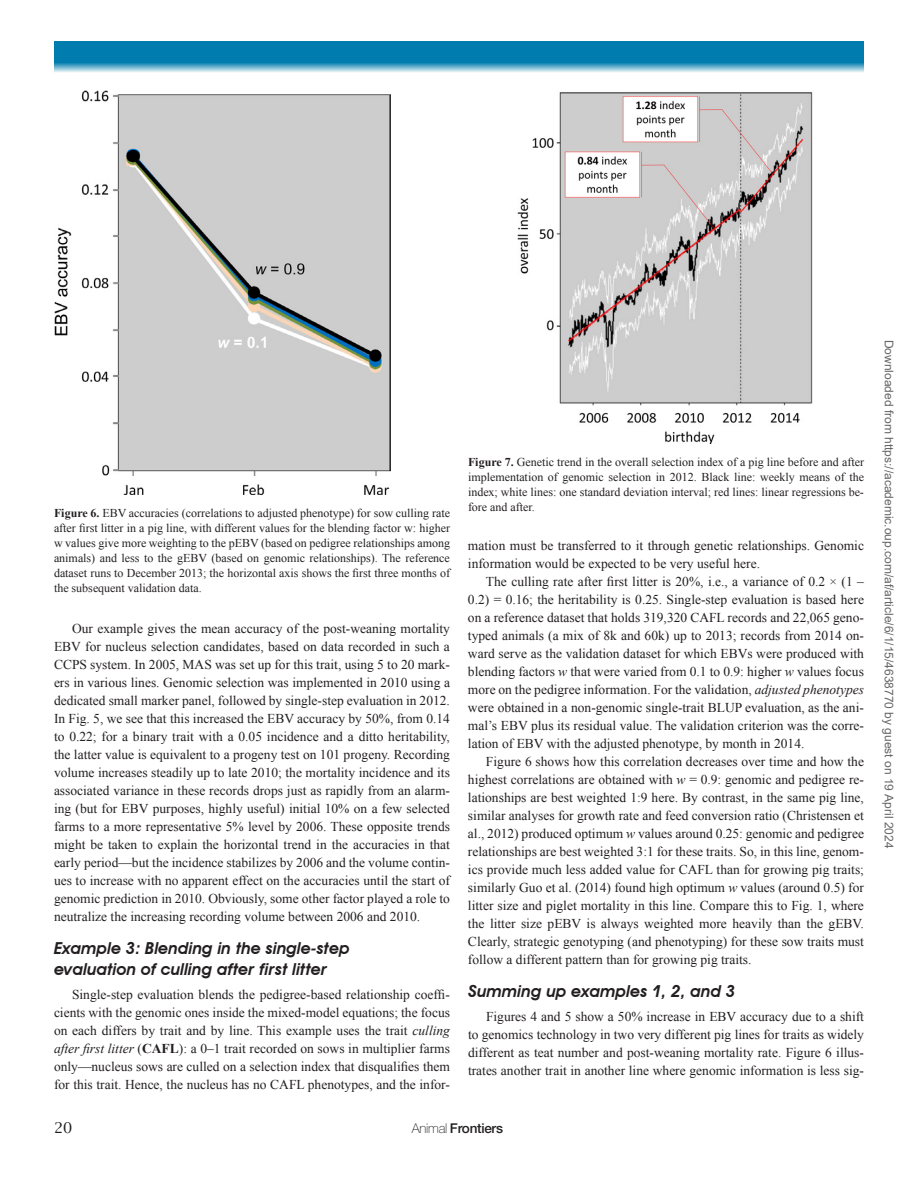
<style>
.page{position:relative;width:918px;height:1188px;background:#fff}
.page>*{position:absolute;margin:0;border:0;box-sizing:border-box;transform-origin:0 0}
.t1{font:italic 600 16.5px/21px "Avant Garde IT Cby BT";color:#231f20}
.t2{font:15px "Lucida Bright";color:#231f20}
.t3{font:13.5px/18px "Times New Roman";color:#231f20;text-align:justify}
.t4{font:500 13.5px "Helvetica Neue LT Std";letter-spacing:-.02em;color:#231f20}
.t5{font:12px/15px "Times New Roman";color:#231f20;text-align:justify}
.t6{font:12px "Arial";color:#666}
.s1{font-weight:700}
.s2{font-style:italic}
.s3{font-weight:100}
</style>
<div class="page">
<svg style="left:54px;top:41px;width:810px;height:31px;background:#238eb9"></svg>
<img style="left:54px;top:90px;width:337px;height:405px">
<img style="left:518px;top:92px;width:295px;height:352px">
<p class="t5" style="left:54px;top:505px;width:398px"><span class="s1">Figure 6.</span> EBV accuracies (correlations to adjusted phenotype) for sow culling rate after first litter in a pig line, with different values for the blending factor w: higher w values give more weighting to the pEBV (based on pedigree relationships among animals) and less to the gEBV (based on genomic relationships). The reference dataset runs to December 2013; the horizontal axis shows the first three months of the subsequent validation data.</p>
<p class="t3" style="left:54px;top:619px;width:398px;text-indent:18px">Our example gives the mean accuracy of the post-weaning mortality EBV for nucleus selection candidates, based on data recorded in such a CCPS system. In 2005, MAS was set up for this trait, using 5 to 20 mark&shy;ers in various lines. Genomic selection was implemented in 2010 using a dedicated small marker panel, followed by single-step evaluation in 2012.<br>In Fig. 5, we see that this increased the EBV accuracy by 50%, from 0.14 to 0.22; for a binary trait with a 0.05 incidence and a ditto heritability, the latter value is equivalent to a progeny test on 101 progeny. Recording volume increases steadily up to late 2010; the mortality incidence and its associated variance in these records drops just as rapidly from an alarm&shy;ing (but for EBV purposes, highly useful) initial 10% on a few selected farms to a more representative 5% level by 2006. These opposite trends might be taken to explain the horizontal trend in the accuracies in that early period—but the incidence stabilizes by 2006 and the volume contin&shy;ues to increase with no apparent effect on the accuracies until the start of genomic prediction in 2010. Obviously, some other factor played a role to neutralize the increasing recording volume between 2006 and 2010.</p>
<p class="t1" style="left:54px;top:937px;width:297px">Example 3: Blending in the single-step evaluation of culling after first litter</p>
<p class="t3" style="left:54px;top:985px;width:398px;text-indent:18px">Single-step evaluation blends the pedigree-based relationship coeffi&shy;cients with the genomic ones inside the mixed-model equations; the focus on each differs by trait and by line. This example uses the trait <span class="s2">culling after first litter</span> (<span class="s1">CAFL</span>): a 0–1 trait recorded on sows in multiplier farms only—nucleus sows are culled on a selection index that disqualifies them for this trait. Hence, the nucleus has no CAFL phenotypes, and the infor-</p>
<p class="t5" style="left:468px;top:454px;width:398px"><span class="s1">Figure 7.</span> Genetic trend in the overall selection index of a pig line before and after implementation of genomic selection in 2012. Black line: weekly means of the index; white lines: one standard deviation interval; red lines: linear regressions be&shy;fore and after.</p>
<p class="t3" style="left:468px;top:536px;width:398px">mation must be transferred to it through genetic relationships. Genomic information would be expected to be very useful here.</p>
<p class="t3" style="left:468px;top:572px;width:398px;text-indent:18px">The culling rate after first litter is 20%, i.e., a variance of 0.2 × (1 – 0.2) = 0.16; the heritability is 0.25. Single-step evaluation is based here on a reference dataset that holds 319,320 CAFL records and 22,065 geno&shy;typed animals (a mix of 8k and 60k) up to 2013; records from 2014 on&shy;ward serve as the validation dataset for which EBVs were produced with blending factors <span class="s2">w</span> that were varied from 0.1 to 0.9: higher <span class="s2">w</span> values focus more on the pedigree information. For the validation, <span class="s2">adjusted phenotypes </span>were obtained in a non-genomic single-trait BLUP evaluation, as the ani&shy;mal’s EBV plus its residual value. The validation criterion was the corre&shy;lation of EBV with the adjusted phenotype, by month in 2014.</p>
<p class="t3" style="left:468px;top:752px;width:398px;text-indent:18px">Figure 6 shows how this correlation decreases over time and how the highest correlations are obtained with <span class="s2">w</span> = 0.9: genomic and pedigree re&shy;lationships are best weighted 1:9 here. By contrast, in the same pig line, similar analyses for growth rate and feed conversion ratio (Christensen et al., 2012) produced optimum <span class="s2">w</span> values around 0.25: genomic and pedigree relationships are best weighted 3:1 for these traits. So, in this line, genom&shy;ics provide much less added value for CAFL than for growing pig traits; similarly Guo et al. (2014) found high optimum <span class="s2">w</span> values (around 0.5) for litter size and piglet mortality in this line. Compare this to Fig. 1, where the litter size pEBV is always weighted more heavily than the gEBV.<br>Clearly, strategic genotyping (and phenotyping) for these sow traits must follow a different pattern than for growing pig traits.</p>
<p class="t1" style="left:468px;top:981px;width:269px">Summing up examples 1, 2, and 3</p>
<p class="t3" style="left:468px;top:1007px;width:398px;text-indent:18px">Figures 4 and 5 show a 50% increase in EBV accuracy due to a shift to genomics technology in two very different pig lines for traits as widely different as teat number and post-weaning mortality rate. Figure 6 illus&shy;trates another trait in another line where genomic information is less sig-</p>
<p class="t2" style="left:54px;top:1119px;width:20px">20</p>
<p class="t4" style="left:412px;top:1120px;width:93px"><span class="s3">Animal</span> Frontiers</p>
<p class="t6" style="left:893px;top:340px;width:510px;rotate:90deg">Downloaded from https://academic.oup.com/af/article/6/1/15/4638770 by guest on 19 April 2024</p>
</div>
